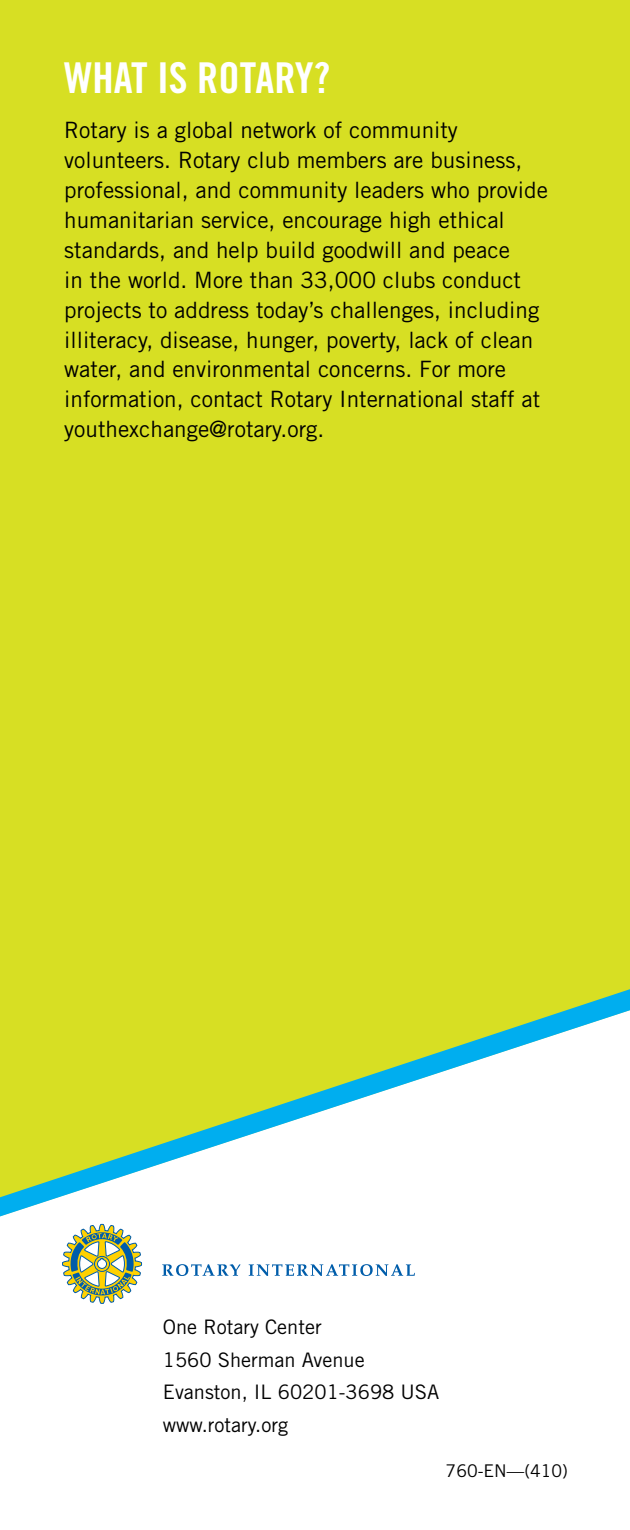
<style>
.page{position:relative;width:630px;height:1530px;background:#fff}
.page>*{position:absolute;margin:0;border:0;box-sizing:border-box;transform-origin:0 0}
.t1{font:42.5px "Trade Gothic LT Std Bd Cn 20";color:#fff}
.t2{font:22.5px/30px "Trade Gothic LT Std";color:#000}
.t3{font:20px/32.5px "Trade Gothic LT Std";color:#000}
.t4{font:17.5px "Trade Gothic LT Std";color:#000}
</style>
<div class="page">
<div style="left:0;top:0;width:630px;height:157px;background:#d7df23"></div>
<svg style="left:162px;top:1266px;width:78px;height:10px"></svg>
<svg style="left:249px;top:1266px;width:166px;height:10px"></svg>
<svg style="left:63px;top:1266px;width:78px;height:38px"></svg>
<div style="left:0;top:157px;width:630px;height:248px;background:#d7df23"></div>
<svg style="left:0;top:1216px;width:412px;height:50px"></svg>
<div style="left:0;top:405px;width:630px;height:584px;background:#d7df23"></div>
<svg style="left:0;top:989px;width:630px;height:227px"></svg>
<h1 class="t1" style="left:64px;top:52px;width:268px">WHAT IS ROTARY?</h1>
<p class="t2" style="left:64px;top:114px;width:485px">Rotary is a global network of community volunteers. Rotary club members are business, professional, and community leaders who provide humanitarian service, encourage high ethical standards, and help build goodwill and peace<br>in the world. More than 33,000 clubs conduct projects to address today’s challenges, including illiteracy, disease, hunger, poverty, lack of clean water, and environmental concerns. For more information, contact Rotary International staff at youthexchange@rotary.org.</p>
<p class="t3" style="left:163px;top:1311px;width:278px">One Rotary Center<br>1560 Sherman Avenue<br>Evanston, IL 60201-3698 USA www.rotary.org</p>
<p class="t4" style="left:446px;top:1460px;width:124px">760-EN—(410)</p>
</div>
